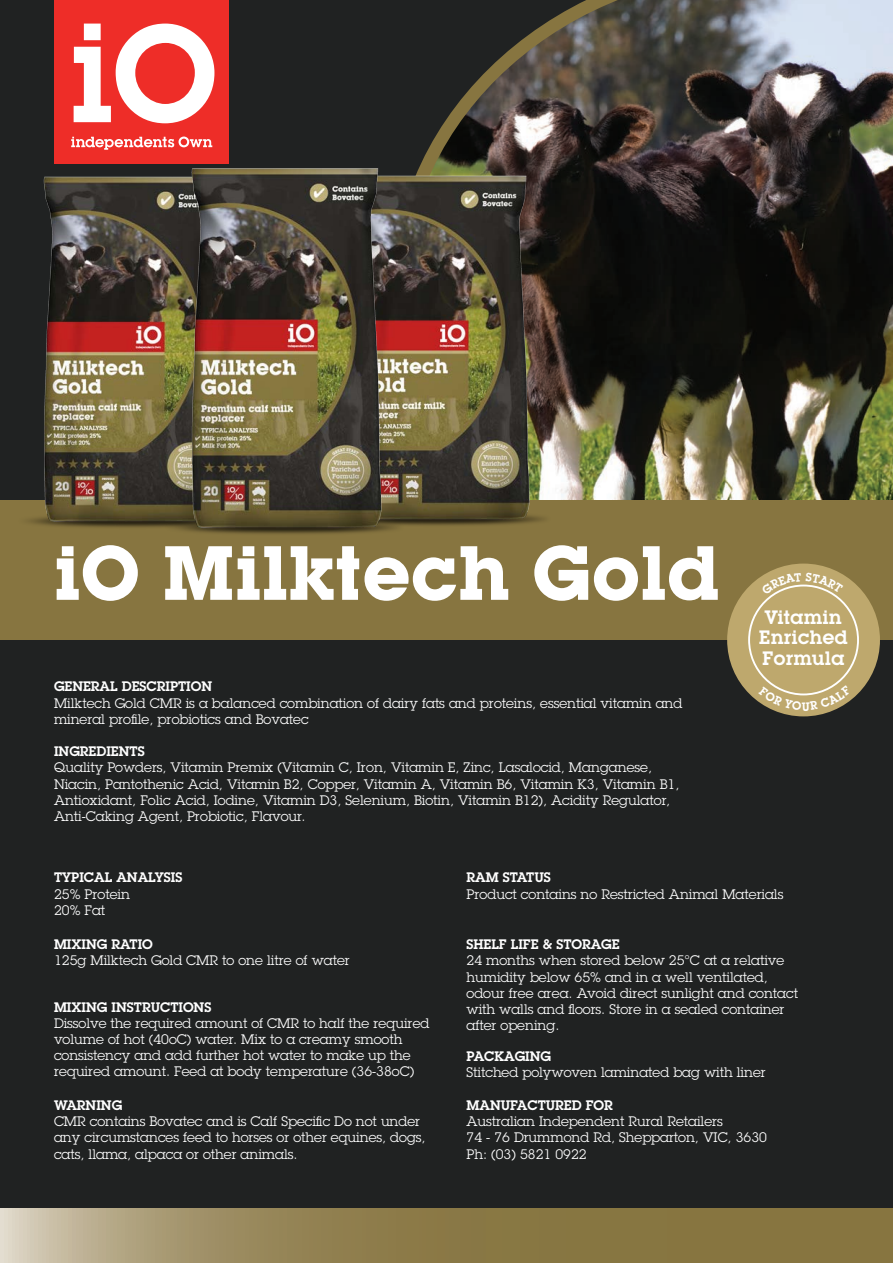
<style>
.page{position:relative;width:893px;height:1263px;background:#202222}
.page>*{position:absolute;margin:0;border:0;box-sizing:border-box;transform-origin:0 0}
.t1{font:700 75.45px "Lubalin Graph IT Cby BT";color:#fff}
.t2{font:600 19.05px/20.5px "Lubalin Graph IT Cby BT";color:#fff;text-align:center}
.t3{font:13.5px/16.2px "Lubalin Graph";color:#fff}
.t4{font:600 13.5px "Lubalin Graph";color:#fff}
.s1{font-weight:600}
</style>
<div class="page">
<img style="left:424px;top:0;width:469px;height:501px">
<div style="left:54px;top:0;width:174px;height:164px;background:#ee2d28"></div>
<svg style="left:74px;top:24px;width:140px;height:99px"></svg>
<svg style="left:71px;top:137px;width:141px;height:13px"></svg>
<div style="left:0;top:501px;width:893px;height:139px;background:#877540"></div>
<div style="left:727px;top:564px;width:153px;height:152px;background:#bea86d;border-radius:50%"></div>
<svg style="left:0;top:1209px;width:893px;height:54px;background:#968658"></svg>
<img style="left:0;top:176px;width:120px;height:352px">
<img style="left:456px;top:165px;width:145px;height:361px">
<img style="left:120px;top:157px;width:336px;height:377px">
<svg style="left:761px;top:573px;width:82px;height:21px"></svg>
<svg style="left:758px;top:686px;width:93px;height:25px"></svg>
<p class="t1" style="left:54px;top:527px;width:668px">iO Milktech Gold</p>
<p class="t4" style="left:54px;top:678px;width:160px">GENERAL DESCRIPTION</p>
<p class="t3" style="left:54px;top:695px;width:630px">Milktech Gold CMR is a balanced combination of dairy fats and proteins, essential vitamin and mineral profile, probiotics and Bovatec</p>
<p class="t4" style="left:54px;top:742px;width:92px">INGREDIENTS</p>
<p class="t3" style="left:54px;top:759px;width:627px">Quality Powders, Vitamin Premix (Vitamin C, Iron, Vitamin E, Zinc, Lasalocid, Manganese, Niacin, Pantothenic Acid, Vitamin B2, Copper, Vitamin A, Vitamin B6, Vitamin K3, Vitamin B1, Antioxidant, Folic Acid, Iodine, Vitamin D3, Selenium, Biotin, Vitamin B12), Acidity Regulator, Anti-Caking Agent, Probiotic, Flavour.</p>
<h2 class="t2" style="left:759px;top:606px;width:91px">Vitamin<br>Enriched<br>Formula</h2>
<p class="t4" style="left:54px;top:869px;width:130px">TYPICAL ANALYSIS</p>
<p class="t3" style="left:54px;top:885px;width:78px">25% Protein</p>
<p class="t3" style="left:54px;top:902px;width:53px">20% Fat</p>
<p class="t4" style="left:54px;top:935px;width:100px">MIXING RATIO</p>
<p class="t3" style="left:54px;top:952px;width:297px">125g Milktech Gold CMR to one litre of water</p>
<p class="t3" style="left:54px;top:998px;width:377px"><span class="s1">MIXING INSTRUCTIONS<br></span>Dissolve the required amount of CMR to half the required volume of hot (40oC) water. Mix to a creamy smooth consistency and add further hot water to make up the required amount. Feed at body temperature (36-38oC)</p>
<p class="t3" style="left:54px;top:1097px;width:373px"><span class="s1">WARNING<br></span>CMR contains Bovatec and is Calf Specific Do not under any circumstances feed to horses or other equines, dogs, cats, llama, alpaca or other animals.</p>
<p class="t4" style="left:467px;top:869px;width:86px">RAM STATUS</p>
<p class="t3" style="left:467px;top:885px;width:318px">Product contains no Restricted Animal Materials</p>
<p class="t4" style="left:467px;top:935px;width:155px">SHELF LIFE &amp; STORAGE</p>
<p class="t3" style="left:467px;top:952px;width:333px">24 months when stored below 25°C at a relative humidity below 65% and in a well ventilated, odour free area. Avoid direct sunlight and contact with walls and floors. Store in a sealed container after opening.</p>
<p class="t4" style="left:467px;top:1047px;width:86px">PACKAGING</p>
<p class="t3" style="left:467px;top:1064px;width:301px">Stitched polywoven laminated bag with liner</p>
<p class="t4" style="left:467px;top:1096px;width:148px">MANUFACTURED FOR</p>
<p class="t3" style="left:467px;top:1113px;width:302px">Australian Independent Rural Retailers<br>74 - 76 Drummond Rd, Shepparton, VIC, 3630<br>Ph: (03) 5821 0922</p>
</div>
